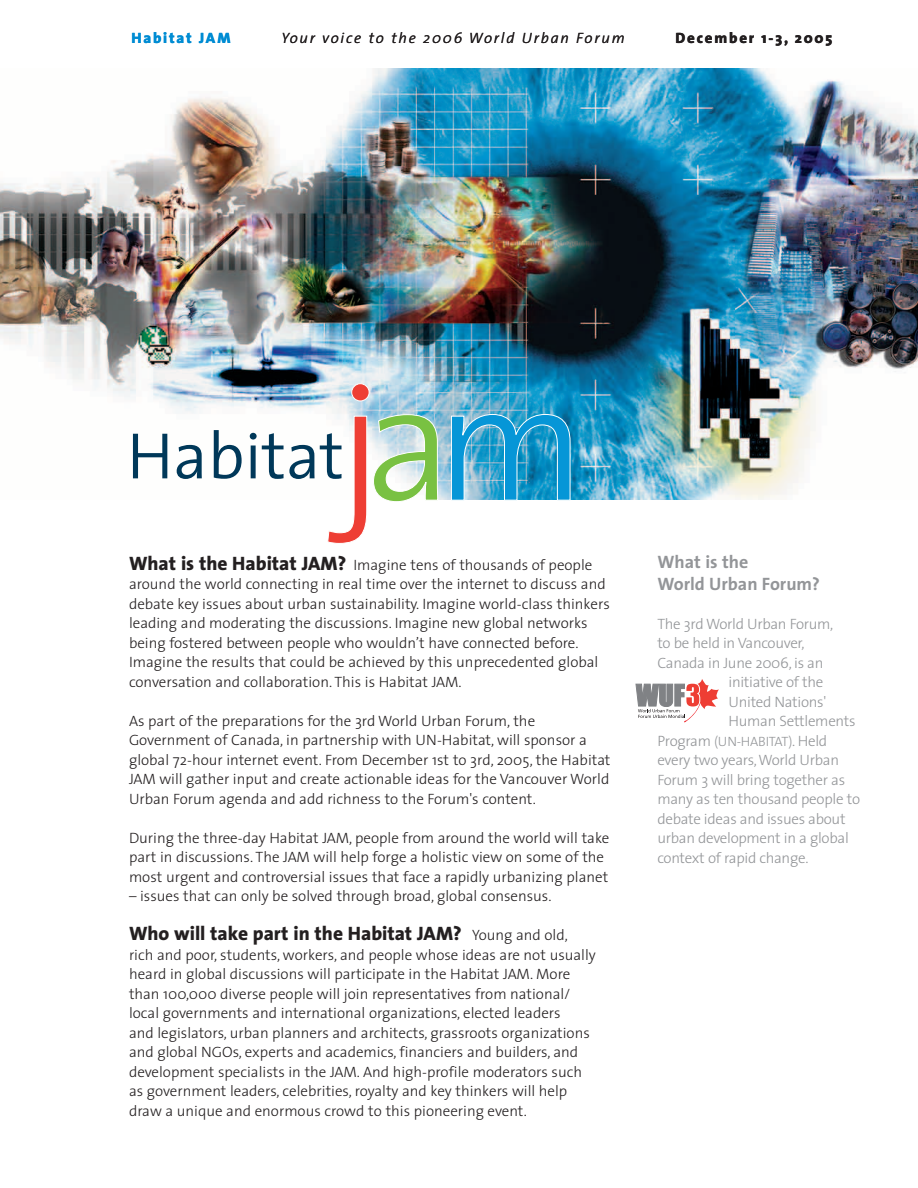
<style>
.page{position:relative;width:918px;height:1188px;background:#fff}
.page>*{position:absolute;margin:0;border:0;box-sizing:border-box;transform-origin:0 0}
.t1{font:800 19.5px "The Sans";color:#231f20}
.t2{font:700 18px/21.6px "The Sans";color:#939598}
.t3{font:300 15px/19.5px "The Sans";color:#231f20}
.t4{font:300 15px "The Sans";letter-spacing:-.02em;color:#939598}
.t5{font:italic 300 15px "The Sans";letter-spacing:.12em;color:#231f20}
.t6{font:800 15px "The Sans";letter-spacing:.12em;color:#231f20}
.t7{font:800 15px "The Sans";letter-spacing:.12em;color:#008cd3}
.s1{font-weight:800;font-size:19.5px}
.s2{font-weight:300;font-size:15px}
.s3{font-size:13.5px}
</style>
<div class="page">
<img style="left:0;top:68px;width:918px;height:432px">
<svg style="left:133px;top:434px;width:34px;height:44px"></svg>
<svg style="left:177px;top:445px;width:25px;height:34px"></svg>
<svg style="left:214px;top:430px;width:28px;height:49px"></svg>
<svg style="left:250px;top:383px;width:189px;height:161px"></svg>
<svg style="left:451px;top:414px;width:119px;height:87px;background:#34a3d1"></svg>
<svg style="left:636px;top:679px;width:83px;height:43px"></svg>
<p class="t7" style="left:131px;top:32px;width:101px">Habitat JAM</p>
<p class="t5" style="left:281px;top:32px;width:345px">Your voice to the 2006 World Urban Forum</p>
<p class="t6" style="left:675px;top:32px;width:159px">December 1-3, 2005</p>
<p class="t3" style="left:129px;top:556px;width:482px"><span class="s1">What is the Habitat JAM?</span> Imagine tens of thousands of people around the world connecting in real time over the internet to discuss and debate key issues about urban sustainability. Imagine world-class thinkers leading and moderating the discussions. Imagine new global networks being fostered between people who wouldn’t have connected before.<br>Imagine the results that could be achieved by this unprecedented global conversation and collaboration. This is Habitat JAM.</p>
<p class="t3" style="left:129px;top:712px;width:483px">As part of the preparations for the 3rd World Urban Forum, the Government of Canada, in partnership with UN-Habitat, will sponsor a global 72-hour internet event. From December 1st to 3rd, 2005, the Habitat JAM will gather input and create actionable ideas for the Vancouver World Urban Forum agenda and add richness to the Forum's content.</p>
<p class="t3" style="left:129px;top:829px;width:482px">During the three-day Habitat JAM, people from around the world will take part in discussions. The JAM will help forge a holistic view on some of the most urgent and controversial issues that face a rapidly urbanizing planet</p>
<p class="t3" style="left:129px;top:888px;width:424px">– issues that can only be solved through broad, global consensus.</p>
<h1 class="t1" style="left:129px;top:926px;width:440px">Who will take part in the Habitat JAM? <span class="s2">Young and old,</span></h1>
<p class="t3" style="left:129px;top:946px;width:468px">rich and poor, students, workers, and people whose ideas are not usually heard in global discussions will participate in the Habitat JAM. More than 100,000 diverse people will join representatives from national/ local governments and international organizations, elected leaders<br>and legislators, urban planners and architects, grassroots organizations and global NGOs, experts and academics, financiers and builders, and development specialists in the JAM. And high-profile moderators such as government leaders, celebrities, royalty and key thinkers will help draw a unique and enormous crowd to this pioneering event.</p>
<p class="t2" style="left:657px;top:553px;width:164px">What is the<br>World Urban Forum?</p>
<p class="t4" style="left:657px;top:618px;width:178px">The 3rd World Urban Forum,</p>
<p class="t4" style="left:657px;top:638px;width:149px">to be held in Vancouver,</p>
<p class="t4" style="left:657px;top:657px;width:168px">Canada in June 2006, is an</p>
<p class="t4" style="left:728px;top:677px;width:96px">initiative of the</p>
<p class="t4" style="left:728px;top:696px;width:99px">United Nations'</p>
<p class="t4" style="left:728px;top:716px;width:129px">Human Settlements</p>
<p class="t4" style="left:657px;top:735px;width:171px">Program <span class="s3">(UN-HABITAT)</span>. Held</p>
<p class="t4" style="left:657px;top:755px;width:183px">every two years,World Urban</p>
<p class="t4" style="left:657px;top:774px;width:189px">Forum 3 will bring together as</p>
<p class="t4" style="left:657px;top:794px;width:204px">many as ten thousand people to</p>
<p class="t4" style="left:657px;top:813px;width:190px">debate ideas and issues about</p>
<p class="t4" style="left:657px;top:833px;width:193px">urban development in a global</p>
<p class="t4" style="left:657px;top:852px;width:153px">context of rapid change.</p>
</div>
